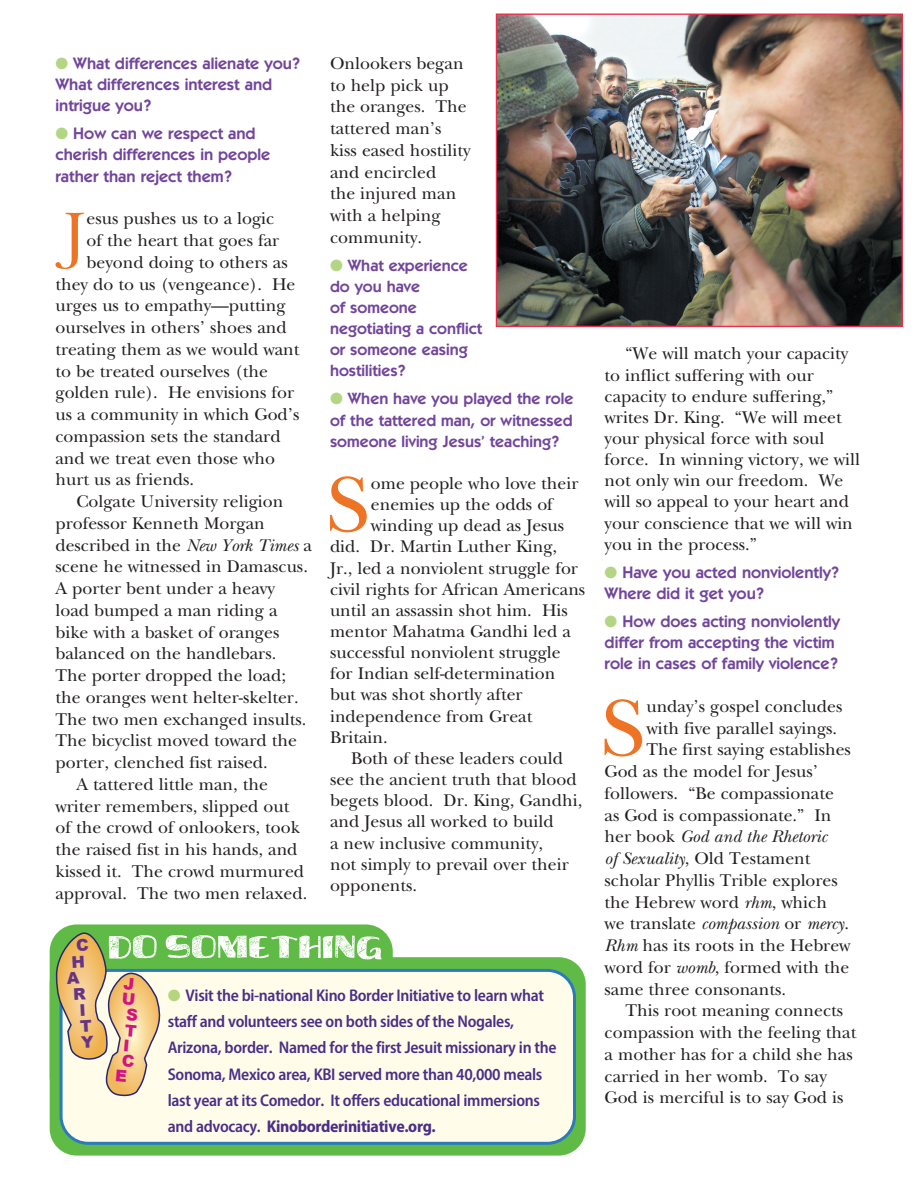
<style>
.page{position:relative;width:918px;height:1188px;background:#fff}
.page>*{position:absolute;margin:0;border:0;box-sizing:border-box;transform-origin:0 0}
.SBS_Text{font:83.55px "New Baskerville Std";color:#ee7324}
.SBS_Text-2{font:81.75px "New Baskerville Std";color:#ee7324}
.SBS_Text-3{font:60.9px "New Baskerville Std";color:#ee7324}
.SBS_Text-4{font:17.7px/21.8px "New Baskerville Std";color:#231f20}
.SBS_Text-5{font:italic 17.7px "New Baskerville Std";color:#231f20}
.SBS_Text-6{font:600 semi-condensed 16.95px/26.2px "Myriad Pro";letter-spacing:-.02em;color:#4a2e89}
.SBS_Text-7{font:600 16.5px/21.1px "ITC Kabel Std";color:#72459b}
.SBS_Text-8{font:600 16.2px/21.1px "ITC Kabel Std";color:#72459b}
.s1{color:#b2d684}
.s2{font-style:italic}
.s3{color:#b3d67e}
.s4{font-weight:700}
.s5{font-style:normal}
</style>
<div class="page">
<img style="left:498px;top:15px;width:403px;height:310px">
<div style="left:496px;top:13px;width:407px;height:314px;border:1px solid #ee2e4e"></div>
<div style="left:50px;top:957px;width:536px;height:199px;background:#60bb46;border-radius:27px"></div>
<div style="left:50px;top:924px;width:343px;height:179px;background:#60bb46;border-radius:27px"></div>
<div style="left:61px;top:970px;width:513px;height:173px;background:#fffde9;border-radius:27px"></div>
<div style="left:60px;top:969px;width:516px;height:176px;border:3px solid #2b79be;border-radius:27px"></div>
<svg style="left:55px;top:932px;width:327px;height:165px"></svg>
<p class="SBS_Text-7" style="left:56px;top:53px;width:246px"><span class="s1">●</span> What differences alienate you?<br>What differences interest and intrigue you?</p>
<p class="SBS_Text-7" style="left:56px;top:123px;width:216px"><span class="s1">●</span> How can we respect and cherish differences in people rather than reject them?</p>
<p class="SBS_Text-3" style="left:64px;top:198px;width:22px">J</p>
<p class="SBS_Text-4" style="left:87px;top:208px;width:189px">esus pushes us to a logic</p>
<p class="SBS_Text-4" style="left:87px;top:230px;width:194px">of the heart that goes far</p>
<p class="SBS_Text-4" style="left:87px;top:251px;width:203px">beyond doing to others as</p>
<p class="SBS_Text-4" style="left:56px;top:273px;width:241px">they do to us (vengeance). He</p>
<p class="SBS_Text-4" style="left:56px;top:295px;width:232px">urges us to empathy—putting</p>
<p class="SBS_Text-4" style="left:56px;top:317px;width:233px">ourselves in others’ shoes and</p>
<p class="SBS_Text-4" style="left:56px;top:338px;width:246px">treating them as we would want</p>
<p class="SBS_Text-4" style="left:56px;top:360px;width:214px">to be treated ourselves (the</p>
<p class="SBS_Text-4" style="left:56px;top:382px;width:240px">golden rule). He envisions for</p>
<p class="SBS_Text-4" style="left:56px;top:404px;width:246px">us a community in which God’s</p>
<p class="SBS_Text-4" style="left:56px;top:425px;width:227px">compassion sets the standard</p>
<p class="SBS_Text-4" style="left:56px;top:447px;width:221px">and we treat even those who</p>
<p class="SBS_Text-4" style="left:56px;top:469px;width:140px">hurt us as friends.</p>
<p class="SBS_Text-4" style="left:56px;top:491px;width:258px;text-indent:21px">Colgate University religion professor Kenneth Morgan described in the <span class="s2">New York Times</span> a scene he witnessed in Damascus.<br>A porter bent under a heavy load bumped a man riding a bike with a basket of oranges balanced on the handlebars.<br>The porter dropped the load; the oranges went helter-skelter.<br>The two men exchanged insults.<br>The bicyclist moved toward the porter, clenched fist raised.</p>
<p class="SBS_Text-4" style="left:56px;top:773px;width:253px;text-indent:21px">A tattered little man, the writer remembers, slipped out of the crowd of onlookers, took the raised fist in his hands, and kissed it. The crowd murmured approval. The two men relaxed.</p>
<p class="SBS_Text-4" style="left:330px;top:52px;width:142px">Onlookers began to help pick up the oranges. The tattered man’s kiss eased hostility and encircled<br>the injured man with a helping community.</p>
<p class="SBS_Text-8" style="left:330px;top:255px;width:154px"><span class="s1">●</span> What experience do you have<br>of someone negotiating a conflict or someone easing hostilities?</p>
<p class="SBS_Text-8" style="left:330px;top:388px;width:245px;text-align:justify"><span class="s1">●</span> When have you played the role of the tattered man, or witnessed someone living Jesus’ teaching?</p>
<p class="SBS_Text-2" style="left:326px;top:457px;width:44px">S</p>
<p class="SBS_Text-4" style="left:371px;top:472px;width:209px">ome people who love their</p>
<p class="SBS_Text-4" style="left:371px;top:494px;width:184px">enemies up the odds of</p>
<p class="SBS_Text-4" style="left:371px;top:515px;width:195px">winding up dead as Jesus</p>
<p class="SBS_Text-4" style="left:330px;top:536px;width:229px">did. Dr. Martin Luther King,</p>
<p class="SBS_Text-4" style="left:330px;top:557px;width:249px">Jr., led a nonviolent struggle for</p>
<p class="SBS_Text-4" style="left:330px;top:578px;width:257px">civil rights for African Americans</p>
<p class="SBS_Text-4" style="left:330px;top:599px;width:239px">until an assassin shot him. His</p>
<p class="SBS_Text-4" style="left:330px;top:621px;width:242px">mentor Mahatma Gandhi led a</p>
<p class="SBS_Text-4" style="left:330px;top:642px;width:232px">successful nonviolent struggle</p>
<p class="SBS_Text-4" style="left:330px;top:663px;width:227px">for Indian self-determination</p>
<p class="SBS_Text-4" style="left:330px;top:684px;width:194px">but was shot shortly after</p>
<p class="SBS_Text-4" style="left:330px;top:705px;width:204px">independence from Great</p>
<p class="SBS_Text-4" style="left:330px;top:726px;width:59px">Britain.</p>
<p class="SBS_Text-4" style="left:330px;top:748px;width:254px;line-height:21.1px;text-indent:21px">Both of these leaders could see the ancient truth that blood begets blood. Dr. King, Gandhi, and Jesus all worked to build<br>a new inclusive community,<br>not simply to prevail over their opponents.</p>
<p class="SBS_Text-6" style="left:168px;top:982px;width:390px"><span class="s3">●</span> Visit the bi-national Kino Border Initiative to learn what staff and volunteers see on both sides of the Nogales, Arizona, border. Named for the first Jesuit missionary in the Sonoma, Mexico area, KBI served more than 40,000 meals last year at its Comedor. It offers educational immersions and advocacy. <span class="s4">Kinoborderinitiative.org.</span></p>
<p class="SBS_Text-4" style="left:605px;top:343px;width:257px;line-height:21.1px;text-indent:21px">“We will match your capacity to inflict suffering with our capacity to endure suffering,” writes Dr. King. “We will meet your physical force with soul force. In winning victory, we will not only win our freedom. We will so appeal to your heart and your conscience that we will win you in the process.”</p>
<p class="SBS_Text-7" style="left:605px;top:561px;width:236px"><span class="s1">●</span> Have you acted nonviolently?<br>Where did it get you?</p>
<p class="SBS_Text-7" style="left:605px;top:611px;width:237px"><span class="s1">●</span> How does acting nonviolently differ from accepting the victim role in cases of family violence?</p>
<p class="SBS_Text" style="left:601px;top:680px;width:45px">S</p>
<p class="SBS_Text-4" style="left:646px;top:695px;width:197px">unday’s gospel concludes</p>
<p class="SBS_Text-4" style="left:646px;top:717px;width:192px">with five parallel sayings.</p>
<p class="SBS_Text-4" style="left:646px;top:739px;width:206px">The first saying establishes</p>
<p class="SBS_Text-4" style="left:605px;top:761px;width:215px">God as the model for Jesus’</p>
<p class="SBS_Text-4" style="left:605px;top:782px;width:231px">followers. “Be compassionate</p>
<p class="SBS_Text-4" style="left:605px;top:804px;width:228px">as God is compassionate.” In</p>
<p class="SBS_Text-5" style="left:605px;top:826px;width:224px"><span class="s5">her book</span> God and the Rhetoric</p>
<p class="SBS_Text-4" style="left:605px;top:848px;width:207px"><span class="s2">of Sexuality</span>, Old Testament</p>
<p class="SBS_Text-4" style="left:605px;top:869px;width:235px">scholar Phyllis Trible explores</p>
<p class="SBS_Text-4" style="left:605px;top:891px;width:224px">the Hebrew word <span class="s2">rhm</span>, which</p>
<p class="SBS_Text-5" style="left:605px;top:913px;width:246px"><span class="s5">we translate</span> compassion <span class="s5">or</span> mercy<span class="s5">.</span></p>
<p class="SBS_Text-4" style="left:605px;top:935px;width:247px"><span class="s2">Rhm</span> has its roots in the Hebrew</p>
<p class="SBS_Text-4" style="left:605px;top:956px;width:246px">word for <span class="s2">womb</span>, formed with the</p>
<p class="SBS_Text-4" style="left:605px;top:978px;width:183px">same three consonants.</p>
<p class="SBS_Text-4" style="left:605px;top:1000px;width:253px;text-indent:21px">This root meaning connects compassion with the feeling that a mother has for a child she has carried in her womb. To say<br>God is merciful is to say God is</p>
</div>
